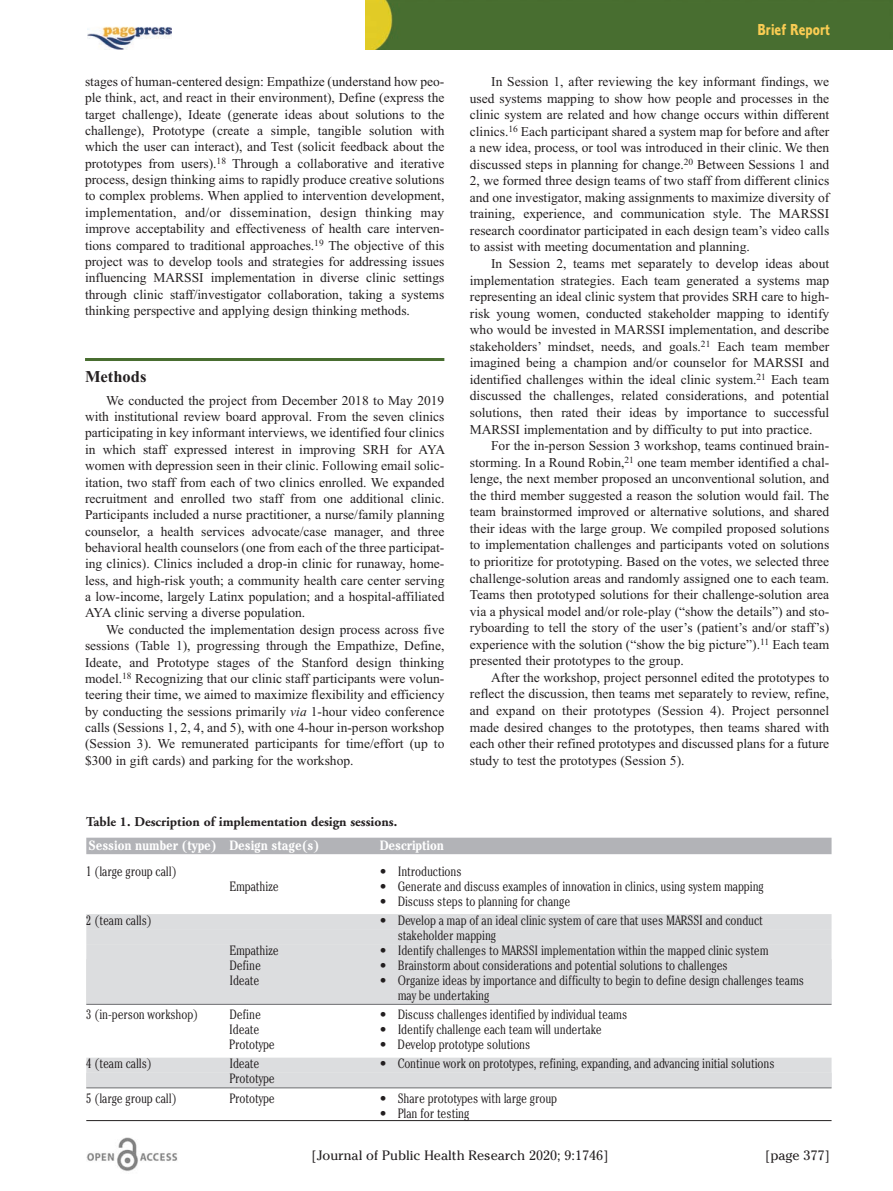
<style>
.page{position:relative;width:893px;height:1191px;background:#fff}
.page>*{position:absolute;margin:0;border:0;box-sizing:border-box;transform-origin:0 0}
.t1{font:16.5px "Corinthian Bold Condensed Plain";color:#f9cc53}
.t2{font:700 16.5px "Times New Roman";color:#231f20}
.t3{font:13.5px/16.5px "Times New Roman";color:#231f20;text-align:justify}
.t4{font:300 condensed 13.5px/15px "Cheltenham";letter-spacing:-.01em;color:#231f20}
.t5{font:13.5px "Cheltenham";color:#231f20}
.t6{font:700 13.5px "Adobe Garamond";color:#231f20}
.t7{font:700 condensed 13.5px "Cheltenham";letter-spacing:-.01em;color:#fff}
.s1{font-style:italic}
</style>
<div class="page">
<hr style="left:85px;top:358px;width:359px;height:3px;background:#486d30">
<img style="left:86px;top:1137px;width:92px;height:35px">
<div style="left:366px;top:0;width:527px;height:49px;background:#486e30"></div>
<img style="left:88px;top:26px;width:84px;height:24px">
<div style="left:86px;top:837px;width:745px;height:17px;background:#b2b3b7"></div>
<div style="left:86px;top:914px;width:745px;height:15px;background:#dcdddf"></div>
<div style="left:86px;top:929px;width:745px;height:15px;background:#dcdddf"></div>
<div style="left:86px;top:944px;width:745px;height:15px;background:#dcdddf"></div>
<div style="left:86px;top:959px;width:745px;height:15px;background:#dcdddf"></div>
<div style="left:86px;top:974px;width:745px;height:15px;background:#dcdddf"></div>
<div style="left:86px;top:989px;width:745px;height:15px;background:#dcdddf"></div>
<hr style="left:86px;top:1004px;width:745px;height:1px;background:#6c6d70">
<div style="left:86px;top:1057px;width:745px;height:15px;background:#dcdddf"></div>
<div style="left:86px;top:1072px;width:745px;height:15px;background:#dcdddf"></div>
<hr style="left:86px;top:1087px;width:745px;height:1px;background:#6c6d70">
<hr style="left:86px;top:1120px;width:745px;height:1px;background:#231f20">
<p class="t3" style="left:85px;top:73px;width:361px">stages of human-centered design: Empathize (understand how peo&shy;ple think, act, and react in their environment), Define (express the target challenge), Ideate (generate ideas about solutions to the challenge), Prototype (create a simple, tangible solution with which the user can interact), and Test (solicit feedback about the prototypes from users).<sup>18</sup> Through a collaborative and iterative process, design thinking aims to rapidly produce creative solutions to complex problems. When applied to intervention development, implementation, and/or dissemination, design thinking may improve acceptability and effectiveness of health care interven&shy;tions compared to traditional approaches.<sup>19</sup> The objective of this project was to develop tools and strategies for addressing issues influencing MARSSI implementation in diverse clinic settings through clinic staff/investigator collaboration, taking a systems thinking perspective and applying design thinking methods.</p>
<p class="t2" style="left:85px;top:367px;width:63px">Methods</p>
<p class="t3" style="left:85px;top:392px;width:362px;text-indent:21px">We conducted the project from December 2018 to May 2019 with institutional review board approval. From the seven clinics participating in key informant interviews, we identified four clinics in which staff expressed interest in improving SRH for AYA women with depression seen in their clinic. Following email solic&shy;itation, two staff from each of two clinics enrolled. We expanded recruitment and enrolled two staff from one additional clinic.<br>Participants included a nurse practitioner, a nurse/family planning counselor, a health services advocate/case manager, and three behavioral health counselors (one from each of the three participat&shy;ing clinics). Clinics included a drop-in clinic for runaway, home&shy;less, and high-risk youth; a community health care center serving a low-income, largely Latinx population; and a hospital-affiliated AYA clinic serving a diverse population.</p>
<p class="t3" style="left:85px;top:621px;width:361px;text-indent:21px">We conducted the implementation design process across five sessions (Table 1), progressing through the Empathize, Define, Ideate, and Prototype stages of the Stanford design thinking model.<sup>18</sup> Recognizing that our clinic staff participants were volun&shy;teering their time, we aimed to maximize flexibility and efficiency by conducting the sessions primarily <span class="s1">via</span> 1-hour video conference calls (Sessions 1, 2, 4, and 5), with one 4-hour in-person workshop (Session 3). We remunerated participants for time/effort (up to $300 in gift cards) and parking for the workshop.</p>
<p class="t1" style="left:757px;top:24px;width:74px">Brief Report</p>
<p class="t3" style="left:470px;top:73px;width:361px;text-indent:21px">In Session 1, after reviewing the key informant findings, we used systems mapping to show how people and processes in the clinic system are related and how change occurs within different clinics.<sup>16</sup> Each participant shared a system map for before and after a new idea, process, or tool was introduced in their clinic. We then discussed steps in planning for change.<sup>20</sup> Between Sessions 1 and 2, we formed three design teams of two staff from different clinics and one investigator, making assignments to maximize diversity of training, experience, and communication style. The MARSSI research coordinator participated in each design team’s video calls to assist with meeting documentation and planning.</p>
<p class="t3" style="left:470px;top:255px;width:361px;text-indent:21px">In Session 2, teams met separately to develop ideas about implementation strategies. Each team generated a systems map representing an ideal clinic system that provides SRH care to high&shy;risk young women, conducted stakeholder mapping to identify who would be invested in MARSSI implementation, and describe stakeholders’ mindset, needs, and goals.<sup>21</sup> Each team member imagined being a champion and/or counselor for MARSSI and identified challenges within the ideal clinic system.<sup>21</sup> Each team discussed the challenges, related considerations, and potential solutions, then rated their ideas by importance to successful MARSSI implementation and by difficulty to put into practice.</p>
<p class="t3" style="left:470px;top:437px;width:361px;text-indent:21px">For the in-person Session 3 workshop, teams continued brain&shy;storming. In a Round Robin,<sup>21</sup> one team member identified a chal&shy;lenge, the next member proposed an unconventional solution, and the third member suggested a reason the solution would fail. The team brainstormed improved or alternative solutions, and shared their ideas with the large group. We compiled proposed solutions to implementation challenges and participants voted on solutions to prioritize for prototyping. Based on the votes, we selected three challenge-solution areas and randomly assigned one to each team.<br>Teams then prototyped solutions for their challenge-solution area via a physical model and/or role-play (“show the details”) and sto&shy;ryboarding to tell the story of the user’s (patient’s and/or staff’s) experience with the solution (“show the big picture”).<sup>11</sup> Each team presented their prototypes to the group.</p>
<p class="t3" style="left:470px;top:669px;width:361px;text-indent:21px">After the workshop, project personnel edited the prototypes to reflect the discussion, then teams met separately to review, refine, and expand on their prototypes (Session 4). Project personnel made desired changes to the prototypes, then teams shared with each other their refined prototypes and discussed plans for a future study to test the prototypes (Session 5).</p>
<p class="t6" style="left:86px;top:816px;width:312px">Table 1. Description of implementation design sessions.</p>
<p class="t7" style="left:88px;top:840px;width:232px">Session number (type) Design stage(s)</p>
<p class="t7" style="left:380px;top:840px;width:66px">Description</p>
<p class="t4" style="left:86px;top:864px;width:92px">1 (large group call)</p>
<p class="t4" style="left:380px;top:864px;width:83px">• Introductions</p>
<p class="t4" style="left:229px;top:879px;width:51px">Empathize</p>
<p class="t4" style="left:380px;top:879px;width:386px">• Generate and discuss examples of innovation in clinics, using system mapping</p>
<p class="t4" style="left:380px;top:894px;width:192px">• Discuss steps to planning for change</p>
<p class="t4" style="left:86px;top:914px;width:67px">2 (team calls)</p>
<p class="t4" style="left:398px;top:914px;width:367px;text-indent:-18px">• Develop a map of an ideal clinic system of care that uses MARSSI and conduct stakeholder mapping</p>
<p class="t4" style="left:229px;top:944px;width:51px">Empathize</p>
<p class="t4" style="left:380px;top:944px;width:391px">• Identify challenges to MARSSI implementation within the mapped clinic system</p>
<p class="t4" style="left:229px;top:959px;width:33px">Define</p>
<p class="t4" style="left:380px;top:959px;width:350px">• Brainstorm about considerations and potential solutions to challenges</p>
<p class="t4" style="left:229px;top:974px;width:32px">Ideate</p>
<p class="t4" style="left:398px;top:974px;width:408px;text-indent:-18px">• Organize ideas by importance and difficulty to begin to define design challenges teams may be undertaking</p>
<p class="t4" style="left:86px;top:1008px;width:114px">3 (in-person workshop)</p>
<p class="t4" style="left:229px;top:1008px;width:33px">Define</p>
<p class="t4" style="left:380px;top:1008px;width:249px">• Discuss challenges identified by individual teams</p>
<p class="t4" style="left:229px;top:1023px;width:32px">Ideate</p>
<p class="t4" style="left:380px;top:1023px;width:224px">• Identify challenge each team will undertake</p>
<p class="t4" style="left:229px;top:1038px;width:47px">Prototype</p>
<p class="t4" style="left:380px;top:1038px;width:152px">• Develop prototype solutions</p>
<p class="t4" style="left:86px;top:1057px;width:67px">4 (team calls)</p>
<p class="t4" style="left:229px;top:1057px;width:32px">Ideate</p>
<p class="t4" style="left:380px;top:1057px;width:396px">• Continue work on prototypes, refining, expanding, and advancing initial solutions</p>
<p class="t4" style="left:229px;top:1072px;width:47px">Prototype</p>
<p class="t4" style="left:86px;top:1091px;width:92px">5 (large group call)</p>
<p class="t4" style="left:229px;top:1091px;width:47px">Prototype</p>
<p class="t4" style="left:380px;top:1091px;width:179px">• Share prototypes with large group</p>
<p class="t4" style="left:380px;top:1106px;width:91px">• Plan for testing</p>
<p class="t5" style="left:311px;top:1147px;width:299px">[Journal of Public Health Research 2020; 9:1746]</p>
<p class="t5" style="left:765px;top:1147px;width:66px">[page 377]</p>
</div>
